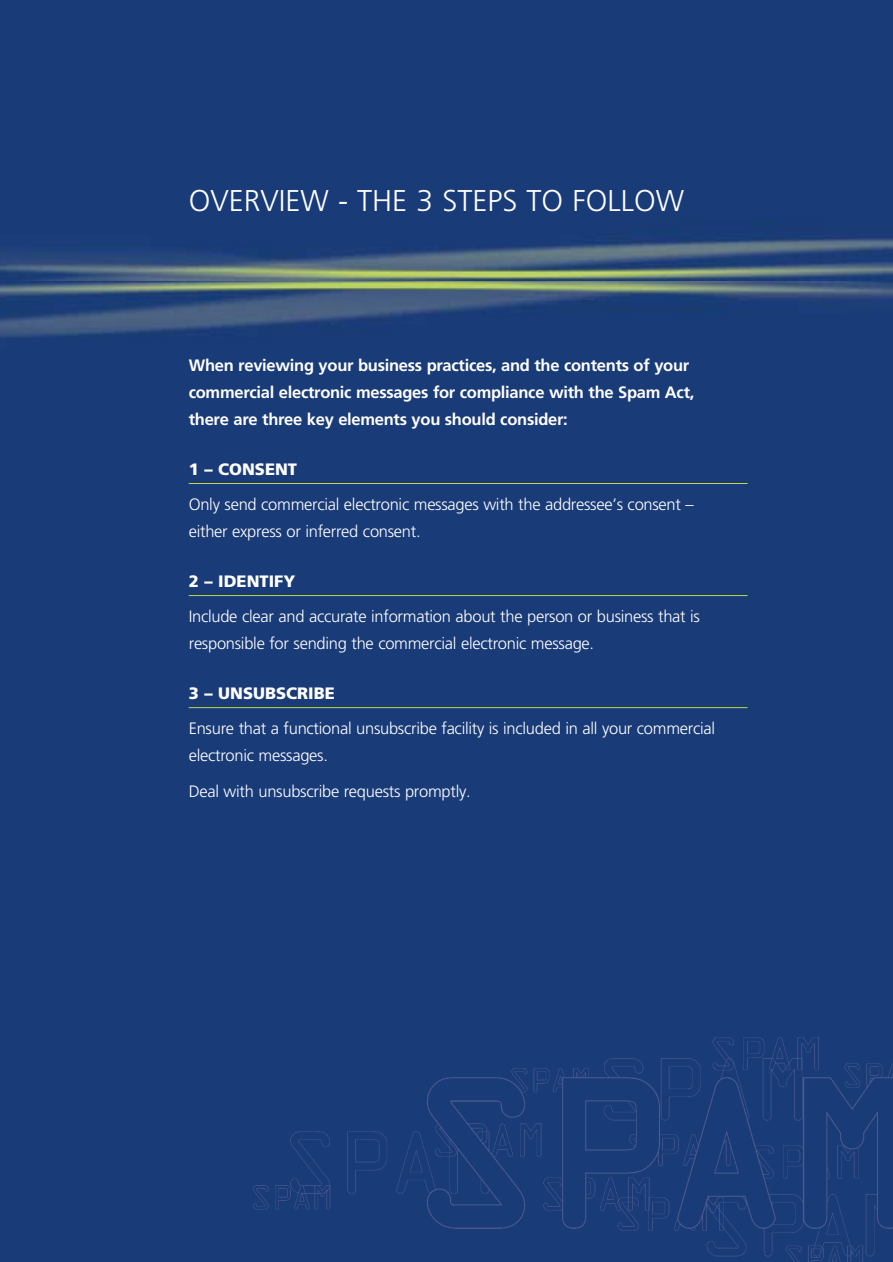
<style>
.page{position:relative;width:893px;height:1262px;background:#fff}
.page>*{position:absolute;margin:0;border:0;box-sizing:border-box;transform-origin:0 0}
.t1{font:300 30px "Frutiger LT Std";color:#fff}
.t2{font:300 16.5px/27px "Frutiger LT Std";letter-spacing:-.015em;color:#fff}
.t3{font:700 16.5px/27px "Frutiger LT Std";letter-spacing:-.015em;color:#fff}
.t4{font:900 16.5px "Frutiger LT Std";color:#fff}
</style>
<div class="page">
<div style="left:0;top:1041px;width:227px;height:220px;background:#193b78"></div>
<div style="left:0;top:281px;width:892px;height:760px;background:#193b78"></div>
<img style="left:0;top:0;width:892px;height:281px">
<img style="left:227px;top:1015px;width:665px;height:246px">
<hr style="left:189px;top:483px;width:558px;height:1px;background:#c0d749">
<hr style="left:189px;top:595px;width:558px;height:1px;background:#c0d749">
<hr style="left:189px;top:707px;width:558px;height:1px;background:#c0d749">
<h1 class="t1" style="left:189px;top:183px;width:496px">OVERVIEW - THE 3 STEPS TO FOLLOW</h1>
<p class="t3" style="left:189px;top:354px;width:507px">When reviewing your business practices, and the contents of your commercial electronic messages for compliance with the Spam Act, there are three key elements you should consider:</p>
<p class="t4" style="left:189px;top:463px;width:110px">1 – CONSENT</p>
<p class="t2" style="left:189px;top:491px;width:506px">Only send commercial electronic messages with the addressee’s consent – either express or inferred consent.</p>
<p class="t4" style="left:189px;top:575px;width:108px">2 – IDENTIFY</p>
<p class="t2" style="left:189px;top:603px;width:512px">Include clear and accurate information about the person or business that is responsible for sending the commercial electronic message.</p>
<p class="t4" style="left:189px;top:687px;width:147px">3 – UNSUBSCRIBE</p>
<p class="t2" style="left:189px;top:715px;width:527px">Ensure that a functional unsubscribe facility is included in all your commercial electronic messages.</p>
<p class="t2" style="left:189px;top:777px;width:283px">Deal with unsubscribe requests promptly.</p>
</div>
